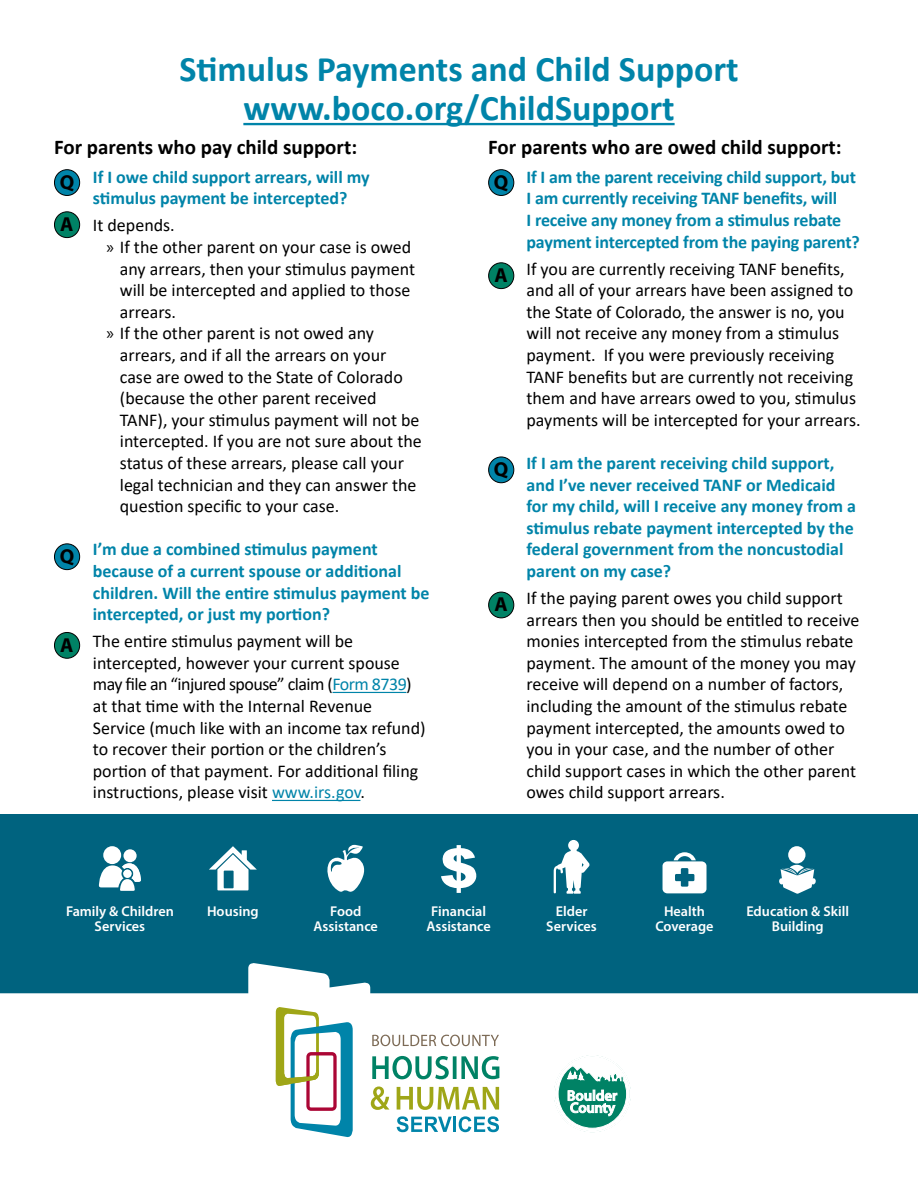
<style>
.page{position:relative;width:918px;height:1188px;background:#fff}
.page>*{position:absolute;margin:0;border:0;box-sizing:border-box;transform-origin:0 0}
.t1{font:700 36px/39px "Calibri";color:#0084a9;text-align:center}
.t2{font:700 21px "Calibri";color:#000}
.t3{font:700 20.25px "Myriad Pro";color:#000}
.t4{font:18px/21.6px "Calibri";color:#000}
.t5{font:700 18px/21.6px "Calibri";color:#0084a9}
.t6{font:600 14.25px/15px "Myriad Pro";color:#fff;text-align:center}
.s1{font-family:"Myriad Pro"}
.s2{color:#0084a9}
</style>
<div class="page">
<div style="left:0;top:814px;width:918px;height:180px;background:#00637f"></div>
<svg style="left:441px;top:845px;width:36px;height:48px"></svg>
<svg style="left:209px;top:846px;width:48px;height:44px"></svg>
<svg style="left:327px;top:845px;width:38px;height:47px"></svg>
<svg style="left:663px;top:852px;width:44px;height:41px"></svg>
<svg style="left:554px;top:840px;width:36px;height:54px"></svg>
<svg style="left:99px;top:863px;width:42px;height:28px"></svg>
<div style="left:103px;top:846px;width:18px;height:18px;background:#fff;border-radius:50%"></div>
<div style="left:123px;top:849px;width:14px;height:13px;background:#fff;border-radius:50%"></div>
<div style="left:788px;top:846px;width:18px;height:18px;background:#fff;border-radius:50%"></div>
<svg style="left:779px;top:865px;width:37px;height:29px"></svg>
<svg style="left:0;top:963px;width:918px;height:170px"></svg>
<svg style="left:554px;top:1055px;width:77px;height:77px"></svg>
<svg style="left:371px;top:1086px;width:128px;height:24px"></svg>
<svg style="left:372px;top:1056px;width:127px;height:23px"></svg>
<svg style="left:276px;top:1006px;width:77px;height:131px"></svg>
<svg style="left:372px;top:1035px;width:127px;height:11px"></svg>
<svg style="left:459px;top:1116px;width:40px;height:16px"></svg>
<hr style="left:453px;top:1117px;width:3px;height:15px;background:#0084a9">
<svg style="left:397px;top:1116px;width:55px;height:16px"></svg>
<hr style="left:243px;top:123px;width:432px;height:2px;background:#0084a9">
<hr style="left:333px;top:692px;width:73px;height:1px;background:#0084a9">
<hr style="left:272px;top:800px;width:88px;height:1px;background:#0084a9">
<div style="left:54px;top:170px;width:26px;height:25px;background:#0084a9;border-radius:50%"></div>
<div style="left:54px;top:169px;width:26px;height:27px;border:1px solid #000;border-radius:50%"></div>
<div style="left:54px;top:212px;width:26px;height:26px;background:#008265;border-radius:50%"></div>
<div style="left:54px;top:211px;width:26px;height:27px;border:1px solid #000;border-radius:50%"></div>
<div style="left:54px;top:544px;width:26px;height:26px;background:#0084a9;border-radius:50%"></div>
<div style="left:54px;top:543px;width:26px;height:27px;border:1px solid #000;border-radius:50%"></div>
<div style="left:54px;top:632px;width:26px;height:26px;background:#008265;border-radius:50%"></div>
<div style="left:54px;top:632px;width:26px;height:27px;border:1px solid #000;border-radius:50%"></div>
<div style="left:489px;top:170px;width:25px;height:25px;background:#0084a9;border-radius:50%"></div>
<div style="left:488px;top:169px;width:26px;height:27px;border:1px solid #000;border-radius:50%"></div>
<div style="left:489px;top:263px;width:25px;height:26px;background:#008265;border-radius:50%"></div>
<div style="left:488px;top:262px;width:26px;height:27px;border:1px solid #000;border-radius:50%"></div>
<div style="left:489px;top:457px;width:25px;height:26px;background:#0084a9;border-radius:50%"></div>
<div style="left:488px;top:457px;width:26px;height:26px;border:1px solid #000;border-radius:50%"></div>
<div style="left:489px;top:592px;width:25px;height:26px;background:#008265;border-radius:50%"></div>
<div style="left:488px;top:592px;width:26px;height:26px;border:1px solid #000;border-radius:50%"></div>
<h1 class="t1" style="left:179px;top:49px;width:561px">Stimulus Payments and Child Support www.boco.org/ChildSupport</h1>
<p class="t2" style="left:54px;top:132px;width:305px">For parents who pay child support:</p>
<p class="t2" style="left:488px;top:132px;width:355px">For parents who are owed child support:</p>
<p class="t3" style="left:60px;top:169px;width:16px">Q</p>
<p class="t3" style="left:60px;top:211px;width:15px">A</p>
<p class="t3" style="left:60px;top:543px;width:16px">Q</p>
<p class="t3" style="left:60px;top:632px;width:15px">A</p>
<p class="t5" style="left:93px;top:166px;width:278px">If I owe child support arrears, will my stimulus payment be intercepted?</p>
<p class="t4" style="left:93px;top:214px;width:83px">It depends.</p>
<p class="t4" style="left:106px;top:236px;width:307px"><span class="s1">»</span> If the other parent on your case is owed</p>
<p class="t4" style="left:120px;top:257px;width:297px">any arrears, then your stimulus payment</p>
<p class="t4" style="left:120px;top:279px;width:292px">will be intercepted and applied to those</p>
<p class="t4" style="left:120px;top:301px;width:58px">arrears.</p>
<p class="t4" style="left:106px;top:322px;width:269px"><span class="s1">»</span> If the other parent is not owed any</p>
<p class="t4" style="left:120px;top:344px;width:268px">arrears, and if all the arrears on your</p>
<p class="t4" style="left:120px;top:365px;width:285px">case are owed to the State of Colorado</p>
<p class="t4" style="left:120px;top:387px;width:258px">(because the other parent received</p>
<p class="t4" style="left:120px;top:409px;width:301px">TANF), your stimulus payment will not be</p>
<p class="t4" style="left:120px;top:430px;width:303px">intercepted. If you are not sure about the</p>
<p class="t4" style="left:120px;top:452px;width:286px">status of these arrears, please call your</p>
<p class="t4" style="left:120px;top:473px;width:298px">legal technician and they can answer the</p>
<p class="t4" style="left:120px;top:495px;width:221px">question specific to your case.</p>
<p class="t5" style="left:93px;top:538px;width:338px">I’m due a combined stimulus payment because of a current spouse or additional children. Will the entire stimulus payment be intercepted, or just my portion?</p>
<p class="t4" style="left:93px;top:630px;width:334px">The entire stimulus payment will be intercepted, however your current spouse may file an “injured spouse” claim (<span class="s2">Form 8739</span>) at that time with the Internal Revenue Service (much like with an income tax refund) to recover their portion or the children’s portion of that payment. For additional filing instructions, please visit <span class="s2">www.irs.gov</span>.</p>
<p class="t3" style="left:494px;top:169px;width:16px">Q</p>
<p class="t3" style="left:494px;top:262px;width:15px">A</p>
<p class="t3" style="left:494px;top:456px;width:16px">Q</p>
<p class="t3" style="left:494px;top:591px;width:15px">A</p>
<p class="t5" style="left:526px;top:166px;width:335px">If I am the parent receiving child support, but I am currently receiving TANF benefits, will<br>I receive any money from a stimulus rebate payment intercepted from the paying parent?</p>
<p class="t4" style="left:526px;top:257px;width:336px">If you are currently receiving TANF benefits, and all of your arrears have been assigned to the State of Colorado, the answer is no, you will not receive any money from a stimulus payment. If you were previously receiving TANF benefits but are currently not receiving them and have arrears owed to you, stimulus payments will be intercepted for your arrears.</p>
<p class="t5" style="left:526px;top:452px;width:331px">If I am the parent receiving child support, and I’ve never received TANF or Medicaid for my child, will I receive any money from a stimulus rebate payment intercepted by the federal government from the noncustodial parent on my case?</p>
<p class="t4" style="left:526px;top:587px;width:335px">If the paying parent owes you child support arrears then you should be entitled to receive monies intercepted from the stimulus rebate payment. The amount of the money you may receive will depend on a number of factors, including the amount of the stimulus rebate payment intercepted, the amounts owed to you in your case, and the number of other child support cases in which the other parent owes child support arrears.</p>
<p class="t6" style="left:207px;top:903px;width:53px">Housing</p>
<p class="t6" style="left:314px;top:903px;width:66px">Food<br>Assistance</p>
<p class="t6" style="left:655px;top:903px;width:60px">Health<br>Coverage</p>
<p class="t6" style="left:66px;top:903px;width:109px">Family &amp; Children<br>Services</p>
<p class="t6" style="left:746px;top:903px;width:104px">Education &amp; Skill<br>Building</p>
<p class="t6" style="left:546px;top:903px;width:52px">Elder<br>Services</p>
<p class="t6" style="left:426px;top:903px;width:66px">Financial<br>Assistance</p>
</div>
